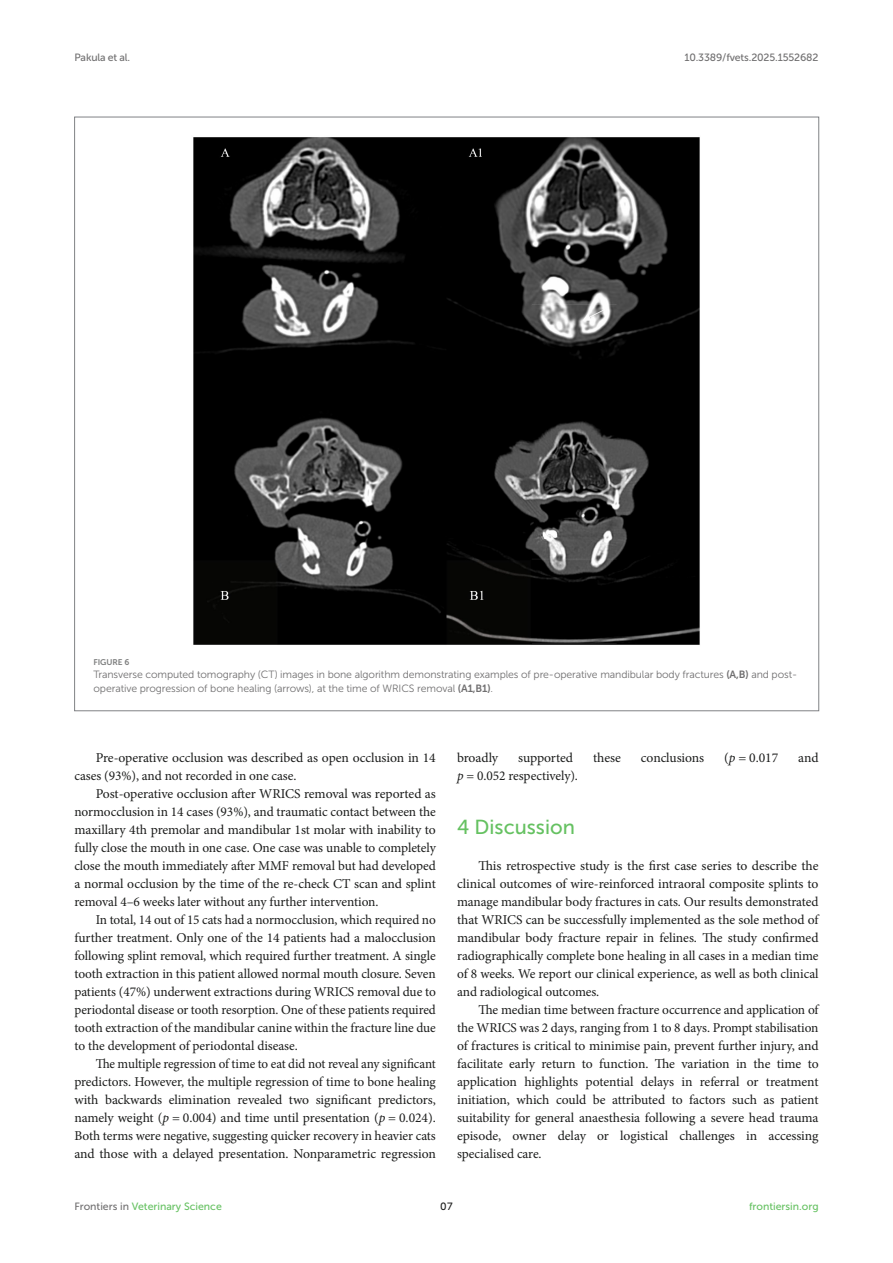
<style>
.page{position:relative;width:893px;height:1263px;background:#fff}
.page>*{position:absolute;margin:0;border:0;box-sizing:border-box;transform-origin:0 0}
.HEAD_1{font:20.25px "Museo Sans 500";color:#65c161}
.TEXT{font:13.5px/18px "Minion Pro";letter-spacing:-.005em;color:#1b1c1b;text-align:justify}
.FIG_LEG{font:10.5px/13.5px "Museo Sans 300";letter-spacing:-.01em;color:#706f70}
.t1{font:10.5px "Museo Sans 500";color:#65c161}
.t2{font:10.5px "Museo Sans 500";letter-spacing:-.015em;color:#706f70}
.t3{font:10.5px "Museo Sans 500";color:#1b1c1b}
.FIG_HD{font:8.25px "Museo Sans 700";letter-spacing:-.01em;color:#7e7f7f}
.s1{font-family:"Museo Sans 700"}
.s2{font-style:italic}
.s3{color:#706f70}
</style>
<div class="page">
<img style="left:193px;top:137px;width:507px;height:508px">
<p class="t2" style="left:74px;top:51px;width:57px">Pakula et al.</p>
<p class="t2" style="left:684px;top:51px;width:136px">10.3389/fvets.2025.1552682</p>
<p class="FIG_HD" style="left:94px;top:657px;width:37px">FIGURE 6</p>
<p class="FIG_LEG" style="left:94px;top:668px;width:705px">Transverse computed tomography (CT) images in bone algorithm demonstrating examples of pre-operative mandibular body fractures <span class="s1">(A,B)</span> and post&shy;operative progression of bone healing (arrows), at the time of WRICS removal <span class="s1">(A1,B1)</span>.</p>
<p class="TEXT" style="left:74px;top:749px;width:363px;text-indent:21px">Pre-operative occlusion was described as open occlusion in 14 cases (93%), and not recorded in one case.</p>
<p class="TEXT" style="left:74px;top:785px;width:363px;text-indent:21px">Post-operative occlusion after WRICS removal was reported as normocclusion in 14 cases (93%), and traumatic contact between the maxillary 4th premolar and mandibular 1st molar with inability to fully close the mouth in one case. One case was unable to completely close the mouth immediately after MMF removal but had developed a normal occlusion by the time of the re-check CT scan and splint removal 4–6 weeks later without any further intervention.</p>
<p class="TEXT" style="left:74px;top:911px;width:363px;text-indent:21px">In total, 14 out of 15 cats had a normocclusion, which required no further treatment. Only one of the 14 patients had a malocclusion following splint removal, which required further treatment. A single tooth extraction in this patient allowed normal mouth closure. Seven patients (47%) underwent extractions during WRICS removal due to periodontal disease or tooth resorption. One of these patients required tooth extraction of the mandibular canine within the fracture line due to the development of periodontal disease.</p>
<p class="TEXT" style="left:74px;top:1055px;width:363px;text-indent:21px">The multiple regression of time to eat did not reveal any significant predictors. However, the multiple regression of time to bone healing with backwards elimination revealed two significant predictors, namely weight (<span class="s2">p</span> = 0.004) and time until presentation (<span class="s2">p</span> = 0.024).<br>Both terms were negative, suggesting quicker recovery in heavier cats and those with a delayed presentation. Nonparametric regression</p>
<p class="TEXT" style="left:457px;top:749px;width:43px">broadly</p>
<p class="TEXT" style="left:518px;top:749px;width:56px">supported</p>
<p class="TEXT" style="left:593px;top:749px;width:29px">these</p>
<p class="TEXT" style="left:641px;top:749px;width:65px">conclusions</p>
<p class="TEXT" style="left:724px;top:749px;width:56px">(<span class="s2">p</span> = 0.017</p>
<p class="TEXT" style="left:798px;top:749px;width:22px">and</p>
<p class="TEXT" style="left:457px;top:767px;width:122px"><span class="s2">p</span> = 0.052 respectively).</p>
<p class="HEAD_1" style="left:457px;top:816px;width:119px">4 Discussion</p>
<p class="TEXT" style="left:457px;top:857px;width:363px;text-indent:21px">This retrospective study is the first case series to describe the clinical outcomes of wire-reinforced intraoral composite splints to manage mandibular body fractures in cats. Our results demonstrated that WRICS can be successfully implemented as the sole method of mandibular body fracture repair in felines. The study confirmed radiographically complete bone healing in all cases in a median time of 8 weeks. We report our clinical experience, as well as both clinical and radiological outcomes.</p>
<p class="TEXT" style="left:457px;top:1001px;width:363px;text-indent:21px">The median time between fracture occurrence and application of the WRICS was 2 days, ranging from 1 to 8 days. Prompt stabilisation of fractures is critical to minimise pain, prevent further injury, and facilitate early return to function. The variation in the time to application highlights potential delays in referral or treatment initiation, which could be attributed to factors such as patient suitability for general anaesthesia following a severe head trauma episode, owner delay or logistical challenges in accessing specialised care.</p>
<p class="t1" style="left:74px;top:1200px;width:149px"><span class="s3">Frontiers in</span> Veterinary Science</p>
<p class="t3" style="left:440px;top:1200px;width:14px">07</p>
<p class="t1" style="left:749px;top:1200px;width:71px">frontiersin.org</p>
</div>
